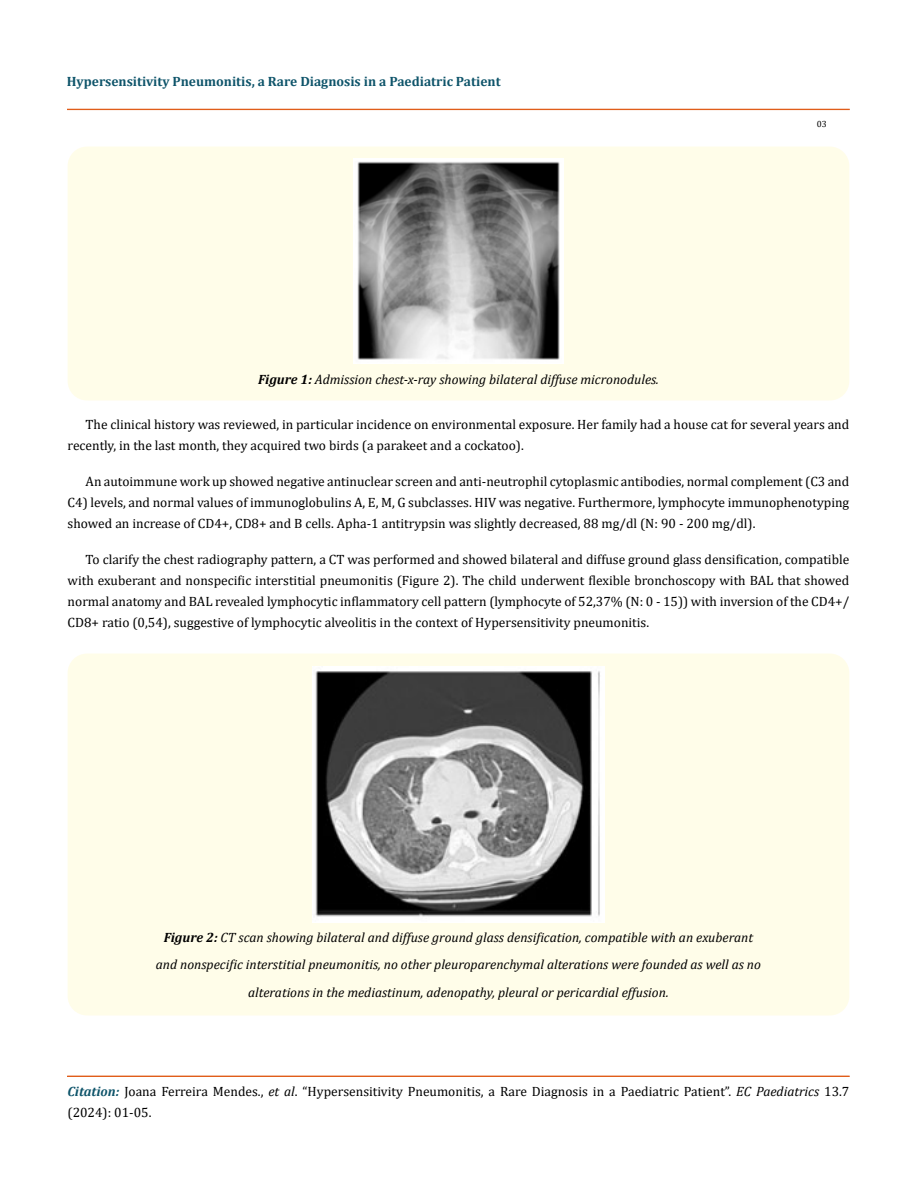
<style>
.page{position:relative;width:917px;height:1188px;background:#fff}
.page>*{position:absolute;margin:0;border:0;box-sizing:border-box;transform-origin:0 0}
.t1{font:13.5px/21px "Cambria";color:#000}
.t2{font:italic 13.5px/27px "Cambria";color:#000;text-align:center}
.t3{font:700 13.5px "Cambria";color:#0e546a}
.t4{font:9px "Cambria";color:#000}
.s1{font-weight:700}
.s2{font-weight:700;font-style:italic;color:#0e546a}
.s3{font-style:italic}
</style>
<div class="page">
<div style="left:67px;top:109px;width:782px;height:1px;border:1px solid #e05d1a"></div>
<div style="left:67px;top:1076px;width:782px;height:1px;border:1px solid #e05d1a"></div>
<div style="left:68px;top:147px;width:781px;height:254px;background:#fffde9;border-radius:19px"></div>
<img style="left:353px;top:158px;width:210px;height:206px">
<div style="left:68px;top:654px;width:781px;height:362px;background:#fffde9;border-radius:19px"></div>
<img style="left:313px;top:666px;width:291px;height:257px">
<p class="t3" style="left:67px;top:72px;width:435px">Hypersensitivity Pneumonitis, a Rare Diagnosis in a Paediatric Patient</p>
<p class="t4" style="left:816px;top:118px;width:11px">03</p>
<p class="t2" style="left:258px;top:365px;width:402px"><span class="s1">Figure 1:</span> Admission chest-x-ray showing bilateral diffuse micronodules.</p>
<p class="t1" style="left:68px;top:414px;width:783px;text-indent:18px">The clinical history was reviewed, in particular incidence on environmental exposure. Her family had a house cat for several years and recently, in the last month, they acquired two birds (a parakeet and a cockatoo).</p>
<p class="t1" style="left:68px;top:471px;width:783px;text-align:justify;text-indent:18px">An autoimmune work up showed negative antinuclear screen and anti-neutrophil cytoplasmic antibodies, normal complement (C3 and C4) levels, and normal values of immunoglobulins A, E, M, G subclasses. HIV was negative. Furthermore, lymphocyte immunophenotyping showed an increase of CD4+, CD8+ and B cells. Apha-1 antitrypsin was slightly decreased, 88 mg/dl (N: 90 - 200 mg/dl).</p>
<p class="t1" style="left:68px;top:549px;width:783px;text-align:justify;text-indent:18px">To clarify the chest radiography pattern, a CT was performed and showed bilateral and diffuse ground glass densification, compatible with exuberant and nonspecific interstitial pneumonitis (Figure 2). The child underwent flexible bronchoscopy with BAL that showed normal anatomy and BAL revealed lymphocytic inflammatory cell pattern (lymphocyte of 52,37% (N: 0 - 15)) with inversion of the CD4+/ CD8+ ratio (0,54), suggestive of lymphocytic alveolitis in the context of Hypersensitivity pneumonitis.</p>
<p class="t2" style="left:156px;top:923px;width:606px"><span class="s1">Figure 2:</span> CT scan showing bilateral and diffuse ground glass densification, compatible with an exuberant and nonspecific interstitial pneumonitis, no other pleuroparenchymal alterations were founded as well as no</p>
<p class="t2" style="left:248px;top:979px;width:422px">alterations in the mediastinum, adenopathy, pleural or pericardial effusion.</p>
<p class="t1" style="left:68px;top:1081px;width:783px"><span class="s2">Citation:</span> Joana Ferreira Mendes., <span class="s3">et al</span>. “Hypersensitivity Pneumonitis, a Rare Diagnosis in a Paediatric Patient”. <span class="s3">EC Paediatrics</span> 13.7 (2024): 01-05.</p>
</div>
